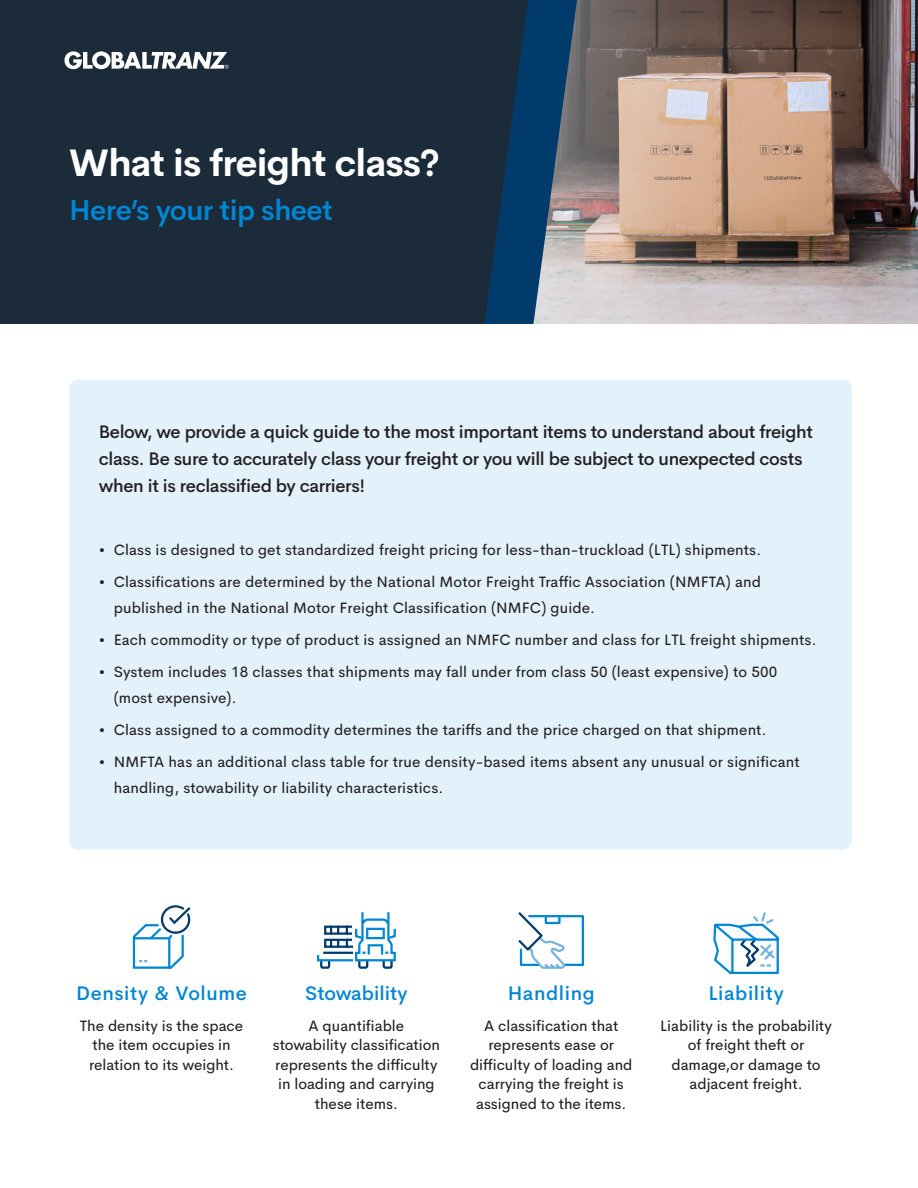
<style>
.page{position:relative;width:918px;height:1188px;background:#fff}
.page>*{position:absolute;margin:0;border:0;box-sizing:border-box;transform-origin:0 0}
.t1{font:700 37.5px "Cerebri Sans";letter-spacing:-.02em;color:#fff}
.t2{font:600 28.5px "Cerebri Sans";letter-spacing:-.02em;color:#0086d4}
.Veab_Extrabold_-_H2{font:500 19.5px "Cerebri Sans";letter-spacing:.03em;color:#0086d4}
.Veab_Extrabold_-_H2-2{font:500 19.5px "Cerebri Sans";color:#0086d4}
.Intro_Copy{font:500 18px/27px "Cerebri Sans";letter-spacing:-.02em;color:#231f20}
.Verb_-_Paragraph{font:15px/19.5px "Cerebri Sans";letter-spacing:.01em;color:#231f20;text-align:center}
</style>
<div class="page">
<img style="left:591px;top:0;width:327px;height:324px">
<div style="left:69px;top:380px;width:783px;height:470px;background:#e3f1fa;border-radius:9px"></div>
<svg style="left:317px;top:912px;width:79px;height:57px"></svg>
<svg style="left:518px;top:912px;width:66px;height:57px"></svg>
<svg style="left:713px;top:912px;width:66px;height:62px"></svg>
<svg style="left:524px;top:0;width:67px;height:324px;background:#586f85"></svg>
<div style="left:0;top:0;width:524px;height:324px;background:#1b2b3a"></div>
<svg style="left:64px;top:51px;width:165px;height:18px"></svg>
<svg style="left:132px;top:905px;width:59px;height:64px"></svg>
<h2 class="t1" style="left:69px;top:133px;width:372px">What is freight class?</h2>
<h2 class="t2" style="left:69px;top:187px;width:265px">Here’s your tip sheet</h2>
<p class="Intro_Copy" style="left:99px;top:417px;width:716px">Below, we provide a quick guide to the most important items to understand about freight class. Be sure to accurately class your freight or you will be subject to unexpected costs when it is reclassified by carriers!</p>
<p class="Verb_-_Paragraph" style="left:99px;top:539px;width:664px">• Class is designed to get standardized freight pricing for less-than-truckload (LTL) shipments.</p>
<p class="Verb_-_Paragraph" style="left:114px;top:568px;width:649px;line-height:25.5px;text-align:left;text-indent:-15px">• Classifications are determined by the National Motor Freight Traffic Association (NMFTA) and published in the National Motor Freight Classification (NMFC) guide.</p>
<p class="Verb_-_Paragraph" style="left:99px;top:629px;width:719px">• Each commodity or type of product is assigned an NMFC number and class for LTL freight shipments.</p>
<p class="Verb_-_Paragraph" style="left:114px;top:658px;width:665px;line-height:25.5px;text-align:left;text-indent:-15px">• System includes 18 classes that shipments may fall under from class 50 (least expensive) to 500 (most expensive).</p>
<p class="Verb_-_Paragraph" style="left:99px;top:719px;width:669px">• Class assigned to a commodity determines the tariffs and the price charged on that shipment.</p>
<p class="Verb_-_Paragraph" style="left:114px;top:748px;width:687px;line-height:25.5px;text-align:left;text-indent:-15px">• NMFTA has an additional class table for true density-based items absent any unusual or significant handling, stowability or liability characteristics.</p>
<p class="Veab_Extrabold_-_H2" style="left:76px;top:978px;width:172px">Density &amp; Volume</p>
<p class="Veab_Extrabold_-_H2" style="left:508px;top:978px;width:88px">Handling</p>
<p class="Veab_Extrabold_-_H2" style="left:708px;top:978px;width:77px">Liability</p>
<p class="Verb_-_Paragraph" style="left:80px;top:1015px;width:165px">The density is the space the item occupies in relation to its weight.</p>
<p class="Veab_Extrabold_-_H2-2" style="left:305px;top:978px;width:104px">Stowability</p>
<p class="Verb_-_Paragraph" style="left:309px;top:1015px;width:97px">A quantifiable</p>
<p class="Verb_-_Paragraph" style="left:273px;top:1034px;width:169px">stowability classification represents the difficulty in loading and carrying these items.</p>
<p class="Verb_-_Paragraph" style="left:484px;top:1015px;width:136px">A classification that</p>
<p class="Verb_-_Paragraph" style="left:470px;top:1034px;width:164px">represents ease or difficulty of loading and carrying the freight is assigned to the items.</p>
<p class="Verb_-_Paragraph" style="left:660px;top:1015px;width:173px">Liability is the probability of freight theft or</p>
<p class="Verb_-_Paragraph" style="left:671px;top:1054px;width:151px">damage,or damage to adjacent freight.</p>
</div>
